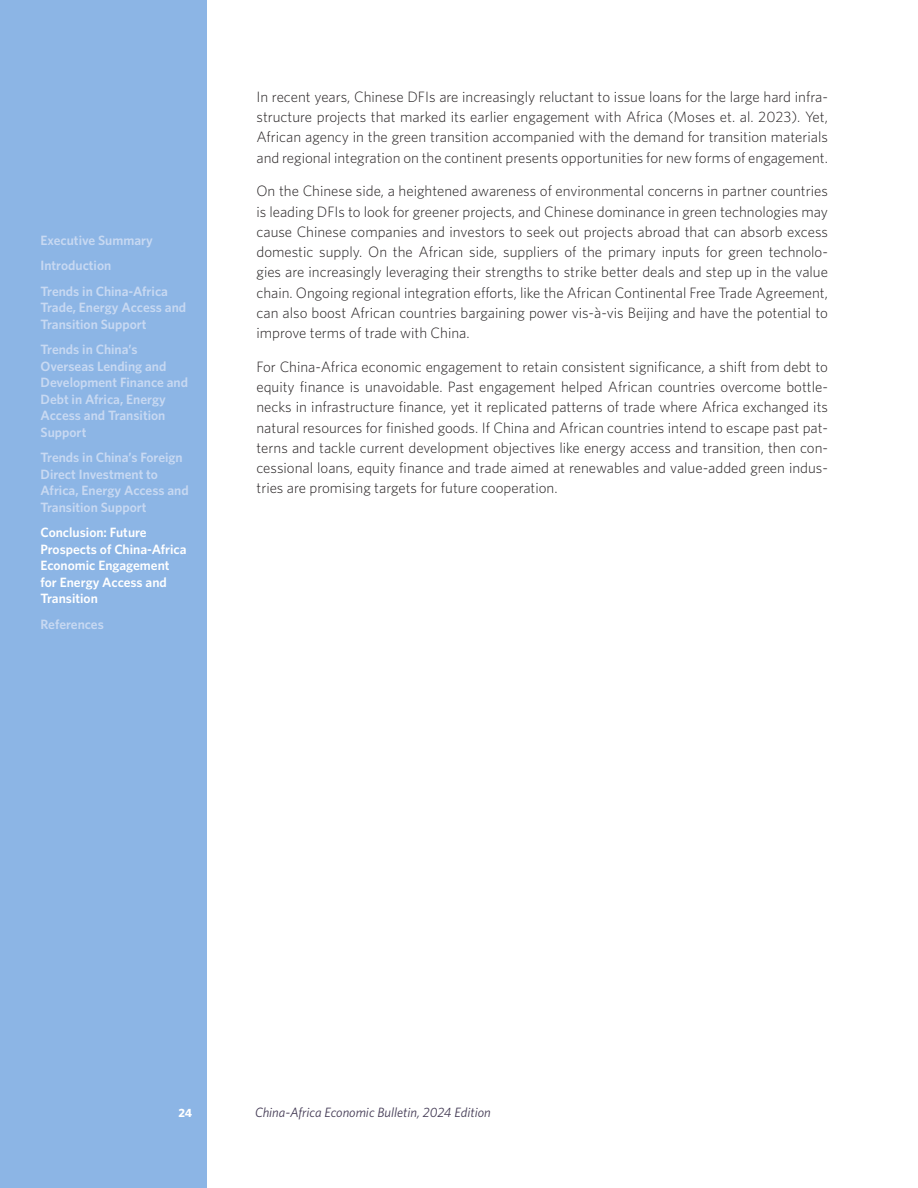
<style>
.page{position:relative;width:918px;height:1188px;background:#fff}
.page>*{position:absolute;margin:0;border:0;box-sizing:border-box;transform-origin:0 0}
.t1{font:300 15px/20.2px "Whitney";color:#231f20;text-align:justify}
.toc_mini{font:600 13.5px/16.5px "Whitney";color:#c8d9f2}
.toc_mini_highlight{font:600 13.5px/16.5px "Whitney";color:#fff}
.t2{font:italic 13.5px "Whitney";color:#433a54}
.t3{font:700 12px "Whitney";color:#fff}
</style>
<div class="page">
<div style="left:0;top:0;width:207px;height:1188px;background:#8cb5e5"></div>
<p class="toc_mini" style="left:40px;top:232px;width:114px">Executive Summary</p>
<p class="toc_mini" style="left:40px;top:257px;width:72px">Introduction</p>
<p class="toc_mini" style="left:40px;top:283px;width:147px">Trends in China-Africa<br>Trade, Energy Access and<br>Transition Support</p>
<p class="toc_mini" style="left:40px;top:341px;width:149px">Trends in China’s<br>Overseas Lending and<br>Development Finance and<br>Debt in Africa, Energy<br>Access and Transition<br>Support</p>
<p class="toc_mini" style="left:40px;top:449px;width:150px">Trends in China’s Foreign<br>Direct Investment to<br>Africa, Energy Access and<br>Transition Support</p>
<p class="toc_mini_highlight" style="left:40px;top:524px;width:148px">Conclusion: Future<br>Prospects of China-Africa<br>Economic Engagement for Energy Access and<br>Transition</p>
<p class="toc_mini" style="left:40px;top:616px;width:65px">References</p>
<p class="t1" style="left:256px;top:86px;width:573px">In recent years, Chinese DFIs are increasingly reluctant to issue loans for the large hard infra&shy;structure projects that marked its earlier engagement with Africa (Moses et. al. 2023). Yet, African agency in the green transition accompanied with the demand for transition materials and regional integration on the continent presents opportunities for new forms of engagement.</p>
<p class="t1" style="left:256px;top:181px;width:573px">On the Chinese side, a heightened awareness of environmental concerns in partner countries is leading DFIs to look for greener projects, and Chinese dominance in green technologies may cause Chinese companies and investors to seek out projects abroad that can absorb excess domestic supply. On the African side, suppliers of the primary inputs for green technolo&shy;gies are increasingly leveraging their strengths to strike better deals and step up in the value chain. Ongoing regional integration efforts, like the African Continental Free Trade Agreement, can also boost African countries bargaining power vis-à-vis Beijing and have the potential to improve terms of trade with China.</p>
<p class="t1" style="left:256px;top:356px;width:573px">For China-Africa economic engagement to retain consistent significance, a shift from debt to equity finance is unavoidable. Past engagement helped African countries overcome bottle&shy;necks in infrastructure finance, yet it replicated patterns of trade where Africa exchanged its natural resources for finished goods. If China and African countries intend to escape past pat&shy;terns and tackle current development objectives like energy access and transition, then con&shy;cessional loans, equity finance and trade aimed at renewables and value-added green indus&shy;tries are promising targets for future cooperation.</p>
<p class="t3" style="left:178px;top:1105px;width:15px">24</p>
<p class="t2" style="left:255px;top:1103px;width:237px">China-Africa Economic Bulletin, 2024 Edition</p>
</div>
